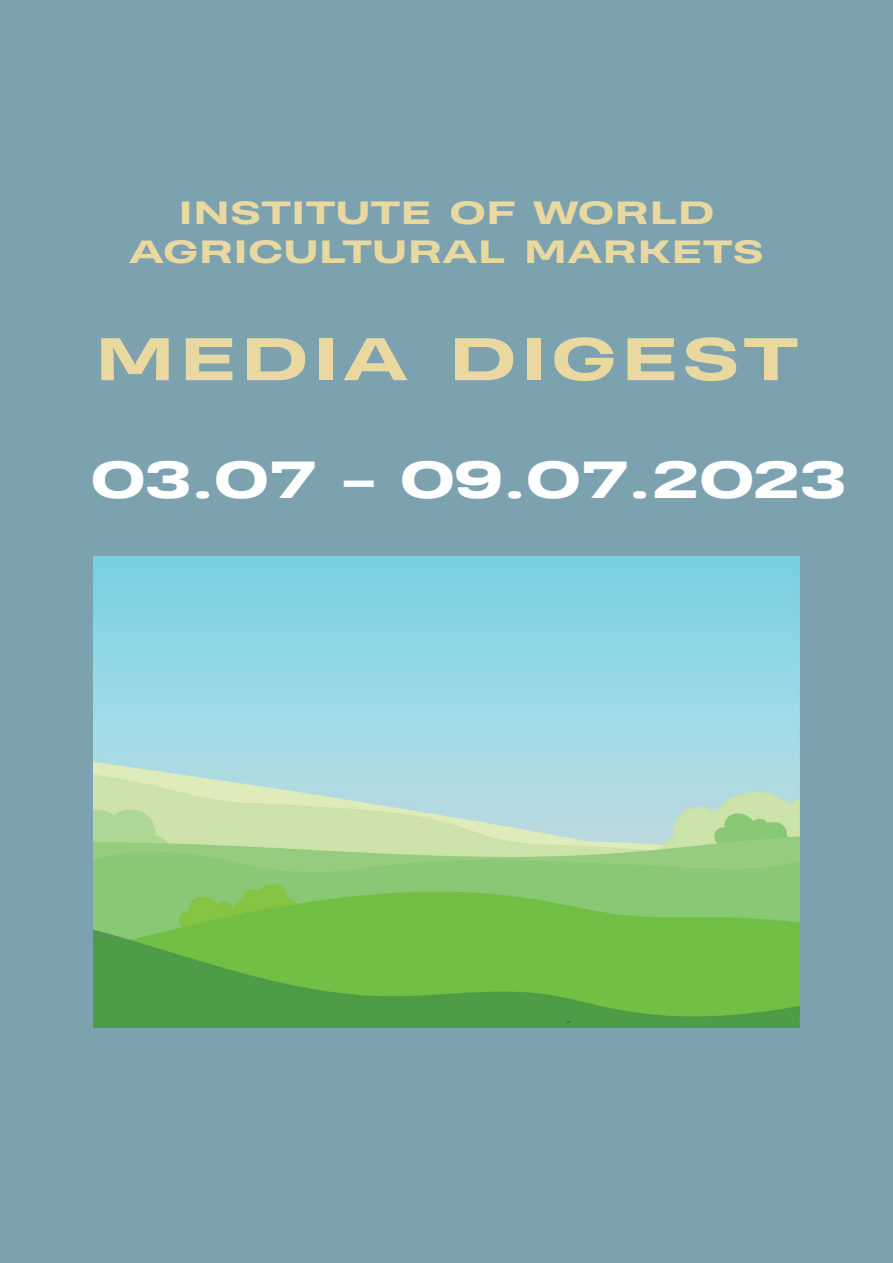
<style>
.page{position:relative;width:893px;height:1263px;background:#7ca2b0}
.page>*{position:absolute;margin:0;border:0;box-sizing:border-box;transform-origin:0 0}
.t1{font:800 57px "Heading Pro Ultra Wide";letter-spacing:.11em;color:#e9d89f}
.t2{font:800 49.5px "Heading Pro Ultra Wide";letter-spacing:.02em;color:#fff}
.t3{font:800 30.6px/39.2px "Heading Pro Ultra Wide";letter-spacing:.05em;color:#e9d89f;text-align:center}
</style>
<div class="page">
<img style="left:94px;top:556px;width:705px;height:471px">
<p class="t3" style="left:130px;top:194px;width:634px">INSTITUTE OF WORLD<br>AGRICULTURAL MARKETS</p>
<h1 class="t1" style="left:96px;top:322px;width:703px">MEDIA DIGEST</h1>
<h2 class="t2" style="left:91px;top:447px;width:756px">03.07 - 09.07.2023</h2>
</div>
